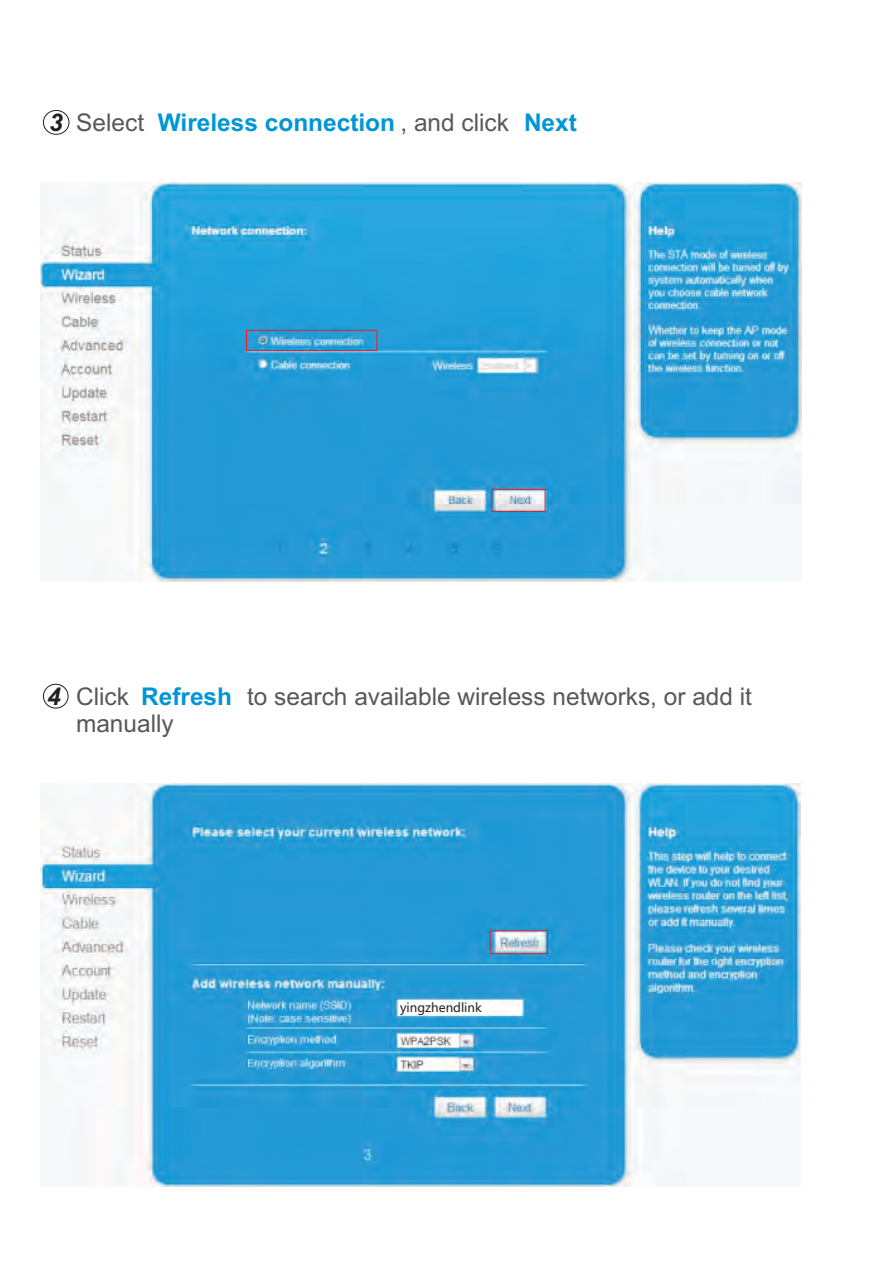
<style>
.page{position:relative;width:893px;height:1263px;background:#fff}
.page>*{position:absolute;margin:0;border:0;box-sizing:border-box;transform-origin:0 0}
.t1{font:24.45px "Arial";color:#57585a}
.t2{font:700 24.45px "Arial";color:#0096d5}
.t3{font:italic 700 24.45px "Arial";color:#231f20}
.t4{font:12.15px "Microsoft Ya Hei";color:#231f20}
.s1{font-style:italic;color:#231f20}
.s2{font-weight:400;color:#57585a}
</style>
<div class="page">
<img style="left:41px;top:182px;width:760px;height:400px">
<div style="left:246px;top:330px;width:131px;height:21px;border:1px solid #ee1d23"></div>
<div style="left:491px;top:489px;width:55px;height:23px;border:1px solid #ee1d23"></div>
<div style="left:43px;top:110px;width:26px;height:25px;border:1px solid #231f20;border-radius:50%"></div>
<img style="left:40px;top:784px;width:760px;height:402px">
<div style="left:490px;top:930px;width:58px;height:24px;border:1px solid #ee1d23"></div>
<div style="left:43px;top:684px;width:26px;height:24px;border:1px solid #231f20;border-radius:50%"></div>
<div style="left:399px;top:1001px;width:90px;height:14px;background:#fff"></div>
<p class="t2" style="left:49px;top:114px;width:529px"><span class="s1">3</span> <span class="s2">Select</span> Wireless connection <span class="s2">, and click</span> Next</p>
<p class="t3" style="left:47px;top:688px;width:15px">4</p>
<p class="t2" style="left:141px;top:687px;width:92px">Refresh</p>
<p class="t1" style="left:76px;top:687px;width:54px">Click</p>
<p class="t1" style="left:247px;top:687px;width:506px">to search available wireless networks, or add it</p>
<p class="t1" style="left:76px;top:715px;width:99px">manually</p>
<p class="t4" style="left:400px;top:1002px;width:83px">yingzhendlink</p>
</div>
